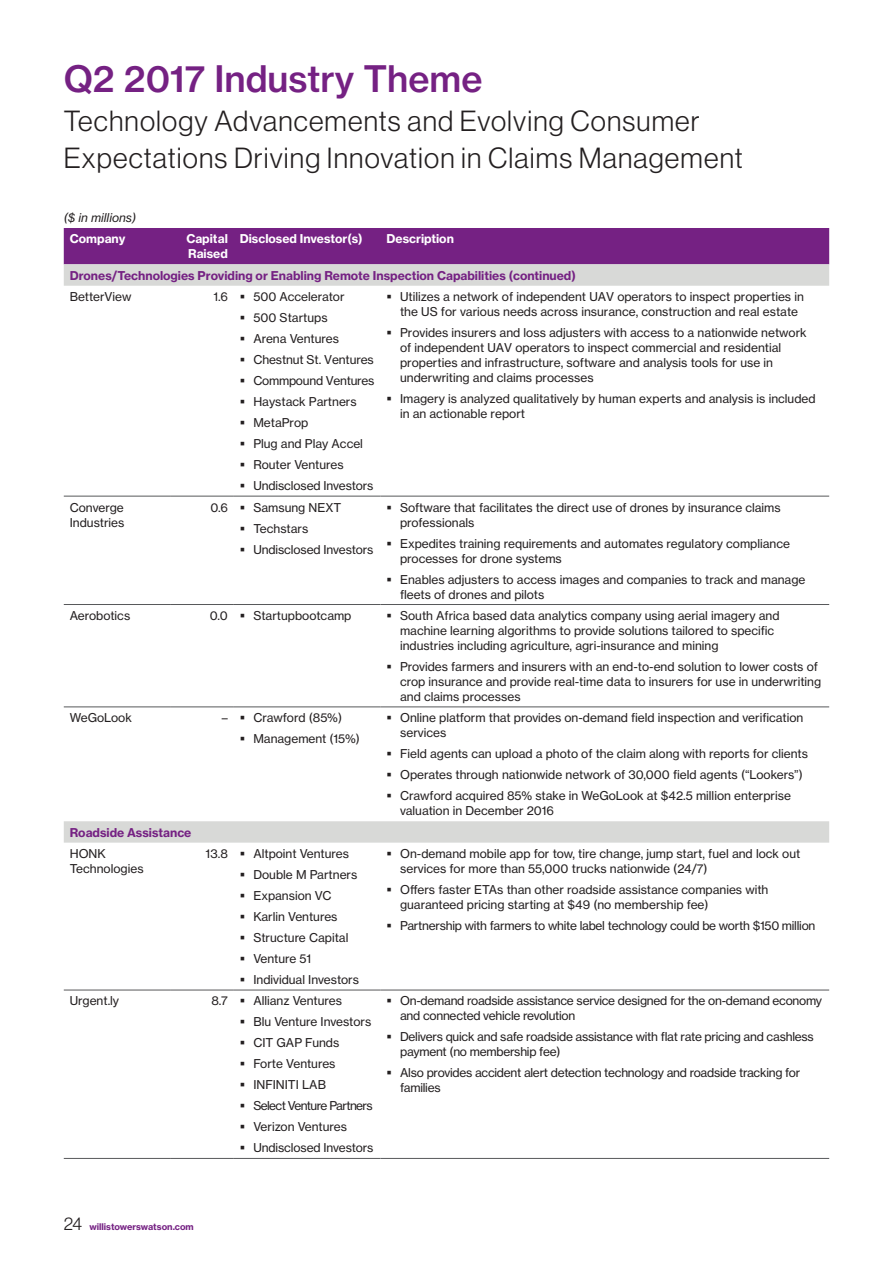
<style>
.page{position:relative;width:893px;height:1263px;background:#fff}
.page>*{position:absolute;margin:0;border:0;box-sizing:border-box;transform-origin:0 0}
.Headline_1__24_27_Me{font:36px "N Haas Grotesk TX Std 65 Md";color:#752183}
.Subtitle_1__23_26_Li{font:28.5px/37.5px "N Haas Grotesk DS Std 45 Lt";letter-spacing:.04em;color:#231f20}
.Default{font:12px/15px "N Haas Grotesk TX Std 55 Rg";color:#231f20}
.Default-2{font:12px/15px "N Haas Grotesk TX Std 55 Rg";letter-spacing:-.02em;color:#231f20}
.table_heading{font:12px "N Haas Grotesk TX Std 75 Bd";color:#752183}
.t1{font:12px/15px "N Haas Grotesk TX Std 75 Bd";color:#fff}
.Default-3{font:12px "N Haas Grotesk TX Std 55 Rg";letter-spacing:-.05em;color:#231f20}
.Body_text_black{font:12px "N Haas Grotesk TX Std 56 It";color:#231f20}
.t2{font:9px "N Haas Grotesk TX Std 75 Bd";color:#752183}
.s1{font-family:"N Haas Grotesk DS Std 45 Lt";font-size:18px;color:#231f20}
</style>
<div class="page">
<div style="left:64px;top:228px;width:765px;height:36px;background:#752183"></div>
<svg style="left:64px;top:264px;width:765px;height:579px"></svg>
<hr style="left:64px;top:707px;width:106px;height:1px;background:#57585a">
<hr style="left:170px;top:707px;width:64px;height:1px;background:#57585a">
<hr style="left:234px;top:707px;width:147px;height:1px;background:#57585a">
<hr style="left:381px;top:707px;width:448px;height:1px;background:#57585a">
<hr style="left:64px;top:496px;width:106px;height:1px;background:#57585a">
<hr style="left:170px;top:496px;width:64px;height:1px;background:#57585a">
<hr style="left:234px;top:496px;width:147px;height:1px;background:#57585a">
<hr style="left:381px;top:496px;width:448px;height:1px;background:#57585a">
<hr style="left:64px;top:604px;width:106px;height:1px;background:#57585a">
<hr style="left:170px;top:604px;width:64px;height:1px;background:#57585a">
<hr style="left:234px;top:604px;width:147px;height:1px;background:#57585a">
<hr style="left:381px;top:604px;width:448px;height:1px;background:#57585a">
<hr style="left:64px;top:990px;width:106px;height:1px;background:#57585a">
<hr style="left:170px;top:990px;width:64px;height:1px;background:#57585a">
<hr style="left:234px;top:990px;width:147px;height:1px;background:#57585a">
<hr style="left:381px;top:990px;width:448px;height:1px;background:#57585a">
<hr style="left:64px;top:1158px;width:106px;height:1px;background:#57585a">
<hr style="left:170px;top:1158px;width:64px;height:1px;background:#57585a">
<hr style="left:234px;top:1158px;width:147px;height:1px;background:#57585a">
<hr style="left:381px;top:1158px;width:448px;height:1px;background:#57585a">
<svg style="left:241px;top:505px;width:3px;height:4px"></svg>
<svg style="left:241px;top:526px;width:3px;height:4px"></svg>
<svg style="left:241px;top:547px;width:3px;height:4px"></svg>
<svg style="left:388px;top:505px;width:3px;height:4px"></svg>
<svg style="left:388px;top:541px;width:3px;height:4px"></svg>
<svg style="left:388px;top:577px;width:3px;height:4px"></svg>
<svg style="left:241px;top:716px;width:3px;height:4px"></svg>
<svg style="left:241px;top:737px;width:3px;height:4px"></svg>
<svg style="left:388px;top:716px;width:3px;height:4px"></svg>
<svg style="left:388px;top:752px;width:3px;height:4px"></svg>
<svg style="left:388px;top:773px;width:3px;height:4px"></svg>
<svg style="left:388px;top:794px;width:3px;height:4px"></svg>
<p class="Headline_1__24_27_Me" style="left:64px;top:56px;width:420px">Q2 2017 Industry Theme</p>
<p class="Subtitle_1__23_26_Li" style="left:64px;top:102px;width:681px">Technology Advancements and Evolving Consumer<br>Expectations Driving Innovation in Claims Management</p>
<p class="Body_text_black" style="left:64px;top:210px;width:74px">($ in millions)</p>
<p class="t1" style="left:70px;top:231px;width:57px">Company</p>
<p class="t1" style="left:186px;top:231px;width:43px">Capital<br>Raised</p>
<p class="t1" style="left:240px;top:231px;width:124px">Disclosed Investor(s)</p>
<p class="t1" style="left:387px;top:231px;width:69px">Description</p>
<p class="table_heading" style="left:70px;top:268px;width:508px">Drones/Technologies Providing or Enabling Remote Inspection Capabilities (continued)</p>
<p class="Default" style="left:70px;top:289px;width:63px">BetterView</p>
<p class="Default" style="left:213px;top:289px;width:16px">1.6</p>
<p class="Default" style="left:253px;top:289px;width:93px">500 Accelerator</p>
<p class="Default" style="left:253px;top:310px;width:76px">500 Startups</p>
<p class="Default" style="left:253px;top:331px;width:87px">Arena Ventures</p>
<p class="Default" style="left:253px;top:352px;width:122px">Chestnut St. Ventures</p>
<p class="Default-2" style="left:253px;top:373px;width:123px">Commpound Ventures</p>
<p class="Default" style="left:253px;top:394px;width:105px">Haystack Partners</p>
<p class="Default" style="left:253px;top:415px;width:57px">MetaProp</p>
<p class="Default" style="left:253px;top:436px;width:111px">Plug and Play Accel</p>
<p class="Default" style="left:253px;top:457px;width:92px">Router Ventures</p>
<p class="Default" style="left:253px;top:478px;width:122px">Undisclosed Investors</p>
<p class="Default" style="left:400px;top:289px;width:405px">Utilizes a network of independent UAV operators to inspect properties in the US for various needs across insurance, construction and real estate</p>
<p class="Default" style="left:400px;top:325px;width:408px">Provides insurers and loss adjusters with access to a nationwide network of independent UAV operators to inspect commercial and residential properties and infrastructure, software and analysis tools for use in underwriting and claims processes</p>
<p class="Default" style="left:400px;top:391px;width:417px">Imagery is analyzed qualitatively by human experts and analysis is included in an actionable report</p>
<p class="Default" style="left:70px;top:500px;width:56px">Converge<br>Industries</p>
<p class="Default" style="left:210px;top:500px;width:19px">0.6</p>
<p class="Default" style="left:253px;top:500px;width:89px">Samsung NEXT</p>
<p class="Default" style="left:253px;top:521px;width:56px">Techstars</p>
<p class="Default" style="left:253px;top:542px;width:122px">Undisclosed Investors</p>
<p class="Default" style="left:400px;top:500px;width:382px">Software that facilitates the direct use of drones by insurance claims professionals</p>
<p class="Default" style="left:400px;top:536px;width:391px">Expedites training requirements and automates regulatory compliance processes for drone systems</p>
<p class="Default" style="left:400px;top:572px;width:407px">Enables adjusters to access images and companies to track and manage fleets of drones and pilots</p>
<p class="Default" style="left:70px;top:608px;width:62px">Aerobotics</p>
<p class="Default" style="left:210px;top:608px;width:19px">0.0</p>
<p class="Default" style="left:253px;top:608px;width:100px">Startupbootcamp</p>
<p class="Default" style="left:400px;top:608px;width:381px">South Africa based data analytics company using aerial imagery and machine learning algorithms to provide solutions tailored to specific industries including agriculture, agri-insurance and mining</p>
<p class="Default" style="left:400px;top:659px;width:423px">Provides farmers and insurers with an end-to-end solution to lower costs of crop insurance and provide real-time data to insurers for use in underwriting and claims processes</p>
<p class="Default" style="left:70px;top:710px;width:64px">WeGoLook</p>
<p class="Default" style="left:222px;top:710px;width:7px">–</p>
<p class="Default" style="left:253px;top:710px;width:90px">Crawford (85%)</p>
<p class="Default" style="left:253px;top:731px;width:108px">Management (15%)</p>
<p class="Default" style="left:400px;top:710px;width:405px">Online platform that provides on-demand field inspection and verification services</p>
<p class="Default" style="left:400px;top:746px;width:409px">Field agents can upload a photo of the claim along with reports for clients</p>
<p class="Default" style="left:400px;top:767px;width:404px">Operates through nationwide network of 30,000 field agents (“Lookers”)</p>
<p class="Default" style="left:400px;top:788px;width:393px">Crawford acquired 85% stake in WeGoLook at $42.5 million enterprise valuation in December 2016</p>
<p class="table_heading" style="left:70px;top:825px;width:123px">Roadside Assistance</p>
<p class="Default" style="left:70px;top:846px;width:75px">HONK<br>Technologies</p>
<p class="Default" style="left:206px;top:846px;width:24px">13.8</p>
<p class="Default" style="left:253px;top:846px;width:97px">Altpoint Ventures</p>
<p class="Default" style="left:253px;top:867px;width:106px">Double M Partners</p>
<p class="Default" style="left:253px;top:888px;width:80px">Expansion VC</p>
<p class="Default" style="left:253px;top:909px;width:86px">Karlin Ventures</p>
<p class="Default" style="left:253px;top:930px;width:97px">Structure Capital</p>
<p class="Default" style="left:253px;top:951px;width:59px">Venture 51</p>
<p class="Default" style="left:253px;top:972px;width:107px">Individual Investors</p>
<p class="Default" style="left:70px;top:993px;width:51px">Urgent.ly</p>
<p class="Default" style="left:211px;top:993px;width:18px">8.7</p>
<p class="Default" style="left:253px;top:993px;width:90px">Allianz Ventures</p>
<p class="Default" style="left:253px;top:1014px;width:120px">Blu Venture Investors</p>
<p class="Default" style="left:253px;top:1035px;width:88px">CIT GAP Funds</p>
<p class="Default" style="left:253px;top:1056px;width:84px">Forte Ventures</p>
<p class="Default" style="left:253px;top:1077px;width:74px">INFINITI LAB</p>
<p class="Default-3" style="left:253px;top:1099px;width:121px">Select Venture Partners</p>
<p class="Default" style="left:253px;top:1119px;width:95px">Verizon Ventures</p>
<p class="Default" style="left:253px;top:1140px;width:122px">Undisclosed Investors</p>
<p class="t2" style="left:64px;top:1221px;width:131px"><span class="s1">24</span> willistowerswatson.com</p>
<p class="Default" style="left:400px;top:846px;width:402px">On-demand mobile app for tow, tire change, jump start, fuel and lock out services for more than 55,000 trucks nationwide (24/7)</p>
<p class="Default" style="left:400px;top:882px;width:370px">Offers faster ETAs than other roadside assistance companies with guaranteed pricing starting at $49 (no membership fee)</p>
<p class="Default-2" style="left:400px;top:918px;width:417px">Partnership with farmers to white label technology could be worth $150 million</p>
<p class="Default-2" style="left:400px;top:993px;width:424px">On-demand roadside assistance service designed for the on-demand economy and connected vehicle revolution</p>
<p class="Default-2" style="left:400px;top:1029px;width:415px">Delivers quick and safe roadside assistance with flat rate pricing and cashless payment (no membership fee)</p>
<p class="Default-2" style="left:400px;top:1065px;width:402px">Also provides accident alert detection technology and roadside tracking for families</p>
</div>
